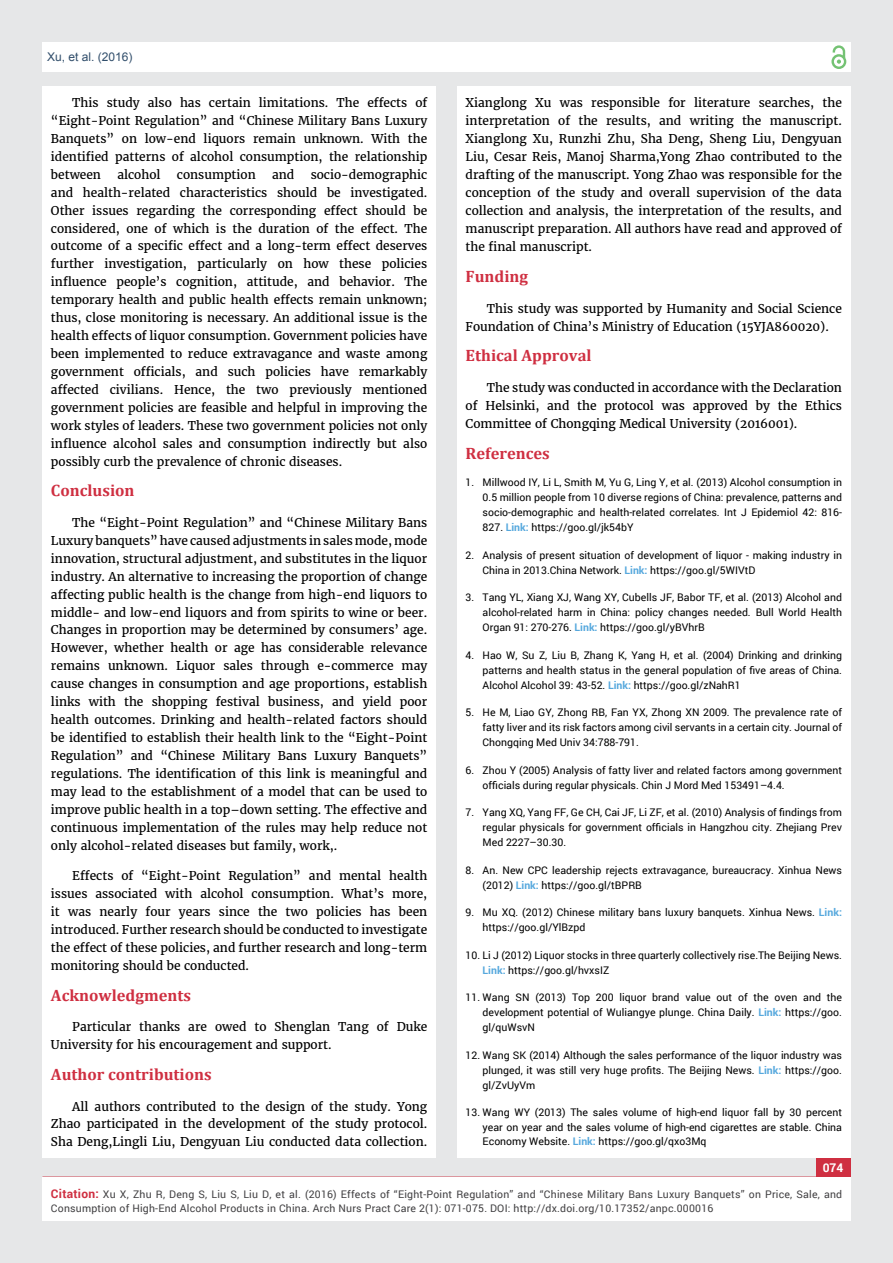
<style>
.page{position:relative;width:893px;height:1263px;background:#e6e7e8}
.page>*{position:absolute;margin:0;border:0;box-sizing:border-box;transform-origin:0 0}
.t1{font:700 16.5px "Cambria";color:#cf2f41}
.t2{font:12px/18px "Merriweather";color:#000;text-align:justify}
.t3{font:12px "Arial";color:#314e6b}
.t4{font:700 12px "Roboto";color:#fff}
.t5{font:10.5px/14.9px "Roboto";color:#000;text-align:justify}
.t6{font:10.5px/13.5px "Roboto";letter-spacing:.02em;color:#414042}
.s1{font-weight:700;color:#56a8dd}
.s2{font-weight:700;font-size:12px;color:#cf2f41}
</style>
<div class="page">
<div style="left:42px;top:43px;width:808px;height:29px;background:#fff"></div>
<div style="left:831px;top:54px;width:15px;height:15px;border:2px solid #74c273;border-radius:50%"></div>
<svg style="left:831px;top:45px;width:15px;height:19px"></svg>
<div style="left:816px;top:1156px;width:34px;height:40px;background:#cf2f41"></div>
<div style="left:42px;top:1177px;width:809px;height:43px;background:#fff"></div>
<div style="left:42px;top:87px;width:394px;height:1071px;background:#fff"></div>
<div style="left:457px;top:87px;width:393px;height:1071px;background:#fff"></div>
<p class="t3" style="left:47px;top:51px;width:87px">Xu, et al. (2016)</p>
<p class="t2" style="left:51px;top:94px;width:378px;text-indent:21px">This study also has certain limitations. The effects of “Eight-Point Regulation” and “Chinese Military Bans Luxury Banquets” on low-end liquors remain unknown. With the identified patterns of alcohol consumption, the relationship between</p>
<p class="t2" style="left:51px;top:166px;width:378px;text-indent:260px">socio-demographic and health-related characteristics should be investigated.<br>Other issues regarding the corresponding effect should be considered, one of which is the duration of the effect. The outcome of a specific effect and a long-term effect deserves further investigation, particularly on how these policies influence people’s cognition, attitude, and behavior. The temporary health and public health effects remain unknown; thus, close monitoring is necessary. An additional issue is the health effects of liquor consumption. Government policies have been implemented to reduce extravagance and waste among government officials, and such policies have remarkably affected civilians. Hence, the two previously mentioned government policies are feasible and helpful in improving the work styles of leaders. These two government policies not only influence alcohol sales and consumption indirectly but also possibly curb the prevalence of chronic diseases.</p>
<h1 class="t1" style="left:51px;top:481px;width:85px">Conclusion</h1>
<p class="t2" style="left:51px;top:514px;width:378px;text-indent:21px">The “Eight-Point Regulation” and “Chinese Military Bans Luxury banquets” have caused adjustments in sales mode, mode innovation, structural adjustment, and substitutes in the liquor industry. An alternative to increasing the proportion of change affecting public health is the change from high-end liquors to middle- and low-end liquors and from spirits to wine or beer.<br>Changes in proportion may be determined by consumers’ age.<br>However, whether health or age has considerable relevance remains unknown. Liquor sales through e-commerce may cause changes in consumption and age proportions, establish links with the shopping festival business, and yield poor health outcomes. Drinking and health-related factors should be identified to establish their health link to the “Eight-Point Regulation” and “Chinese Military Bans Luxury Banquets” regulations. The identification of this link is meaningful and may lead to the establishment of a model that can be used to improve public health in a top–down setting. The effective and continuous implementation of the rules may help reduce not only alcohol-related diseases but family, work,.</p>
<p class="t2" style="left:51px;top:867px;width:378px;text-indent:21px">Effects of “Eight-Point Regulation” and mental health issues associated with alcohol consumption. What’s more, it was nearly four years since the two policies has been introduced. Further research should be conducted to investigate the effect of these policies, and further research and long-term monitoring should be conducted.</p>
<h1 class="t1" style="left:51px;top:985px;width:142px">Acknowledgments</h1>
<p class="t2" style="left:51px;top:1018px;width:378px;text-indent:21px">Particular thanks are owed to Shenglan Tang of Duke<br>University for his encouragement and support.</p>
<h1 class="t1" style="left:51px;top:1064px;width:162px">Author contributions</h1>
<p class="t2" style="left:51px;top:1097px;width:378px;text-indent:21px">All authors contributed to the design of the study. Yong Zhao participated in the development of the study protocol.<br>Sha Deng,Lingli Liu, Dengyuan Liu conducted data collection.</p>
<p class="t2" style="left:117px;top:166px;width:45px">alcohol</p>
<p class="t2" style="left:177px;top:166px;width:80px">consumption</p>
<p class="t2" style="left:272px;top:166px;width:24px">and</p>
<p class="t2" style="left:466px;top:94px;width:378px">Xianglong Xu was responsible for literature searches, the interpretation of the results, and writing the manuscript.<br>Xianglong Xu, Runzhi Zhu, Sha Deng, Sheng Liu, Dengyuan Liu, Cesar Reis, Manoj Sharma,Yong Zhao contributed to the drafting of the manuscript. Yong Zhao was responsible for the conception of the study and overall supervision of the data collection and analysis, the interpretation of the results, and manuscript preparation. All authors have read and approved of the final manuscript.</p>
<h1 class="t1" style="left:466px;top:266px;width:64px">Funding</h1>
<p class="t2" style="left:466px;top:299px;width:378px;text-indent:21px">This study was supporte d by Humanity and Social Science<br>Foundation of China’s Ministry of Education (15YJA860020).</p>
<h1 class="t1" style="left:466px;top:346px;width:127px">Ethical Approval</h1>
<p class="t2" style="left:466px;top:379px;width:378px;text-indent:21px">The study was conducted in accordance with the Declaration of Helsinki, and the protocol was approved by the Ethics Committee of Chongqing Medical University (2016001).</p>
<h1 class="t1" style="left:466px;top:443px;width:86px">References</h1>
<p class="t5" style="left:483px;top:475px;width:361px;text-indent:-17px">1. Millwood IY, Li L, Smith M, Yu G, Ling Y, et al. (2013) Alcohol consumption in 0.5 million people from 10 diverse regions of China: prevalence, patterns and socio-demographic and health-related correlates. Int J Epidemiol 42: 816- 827. <span class="s1">Link:</span> https://goo.gl/jk54bY</p>
<p class="t5" style="left:483px;top:547px;width:361px;text-indent:-17px">2. Analysis of present situation of development of liquor - making industry in<br>China in 2013.China Network. <span class="s1">Link:</span> https://goo.gl/5WIVtD</p>
<p class="t5" style="left:483px;top:590px;width:361px;text-indent:-17px">3. Tang YL, Xiang XJ, Wang XY, Cubells JF, Babor TF, et al. (2013) Alcohol and alcohol-related harm in China: policy changes needed. Bull World Health Organ 91: 270-276. <span class="s1">Link:</span> https://goo.gl/yBVhrB</p>
<p class="t5" style="left:483px;top:647px;width:361px;text-indent:-17px">4. Hao W, Su Z, Liu B, Zhang K, Yang H, et al. (2004) Drinking and drinking patterns and health status in the general population of five areas of China.<br>Alcohol Alcohol 39: 43-52. <span class="s1">Link:</span> https://goo.gl/zNahR1</p>
<p class="t5" style="left:483px;top:705px;width:361px;text-indent:-17px">5. He M, Liao GY, Zhong RB, Fan YX, Zhong XN 2009. The prevalence rate of fatty liver and its risk factors among civil servants in a certain city. Journal of Chongqing Med Univ 34:788-791.</p>
<p class="t5" style="left:483px;top:762px;width:361px;text-indent:-17px">6. Zhou Y (2005) Analysis of fatty liver and related factors among government officials during regular physicals. Chin J Mord Med 153491–4.4.</p>
<p class="t5" style="left:483px;top:805px;width:361px;text-indent:-17px">7. Yang XQ, Yang FF, Ge CH, Cai JF, Li ZF, et al. (2010) Analysis of findings from regular physicals for government officials in Hangzhou city. Zhejiang Prev Med 2227–30.30.</p>
<p class="t5" style="left:483px;top:862px;width:361px;text-indent:-17px">8. An. New CPC leadership rejects extravagance, bureaucracy. Xinhua News (2012) <span class="s1">Link:</span> https://goo.gl/tBPRB</p>
<p class="t5" style="left:483px;top:905px;width:361px;text-indent:-17px">9. Mu XQ. (2012) Chinese military bans luxury banquets. Xinhua News. <span class="s1">Link: </span>https://goo.gl/YlBzpd</p>
<p class="t5" style="left:483px;top:947px;width:361px;text-indent:-17px">10. Li J (2012) Liquor stocks in three quarterly collectively rise.The Beijing News.<br><span class="s1">Link:</span> https://goo.gl/hvxsIZ</p>
<p class="t5" style="left:483px;top:990px;width:361px;text-indent:-17px">11. Wang SN (2013) Top 200 liquor brand value out of the oven and the development potential of Wuliangye plunge. China Daily. <span class="s1">Link:</span> https://goo. gl/quWsvN</p>
<p class="t5" style="left:483px;top:1047px;width:361px;text-indent:-17px">12. Wang SK (2014) Although the sales performance of the liquor industry was plunged, it was still very huge profits. The Beijing News. <span class="s1">Link:</span> https://goo. gl/ZvUyVm</p>
<p class="t5" style="left:483px;top:1105px;width:361px;text-indent:-17px">13. Wang WY (2013) The sales volume of high-end liquor fall by 30 percent year on year and the sales volume of high-end cigarettes are stable. China Economy Website. <span class="s1">Link:</span> h t tps://goo.gl/qxo3Mq</p>
<p class="t4" style="left:823px;top:1159px;width:22px">074</p>
<p class="t6" style="left:51px;top:1188px;width:727px"><span class="s2">Citation:</span> Girisgen I, Sonmez F (2016) Investiga ion of the Factors In luencing Primary Hypertension n Childhood. A ch Clin Hype tens 2(1): 034-075.</p>
<p class="t6" style="left:51px;top:1188px;width:793px;text-indent:52px">Xu X, Zhu R, Deng S, Liu S, Liu D, et al. (2016) Effects of “Eight-Point Regulation” and “Chinese Military Bans Luxury Banquets” on Price, Sale, and<br>Consumption of High-End Alcohol Products in China. Arch Nurs Pract Care 2(1): 071-075. DOI: http://dx.doi.org/10.17352/anpc.000016</p>
<p class="t6" style="left:102px;top:1188px;width:694px">Ryan GS (2016) Enhanc ng Nursing Student Success: A Critical Realist Framework of Modifiable Factors. Arch Nurs Pract Care 2(1): 057-075.</p>
</div>
